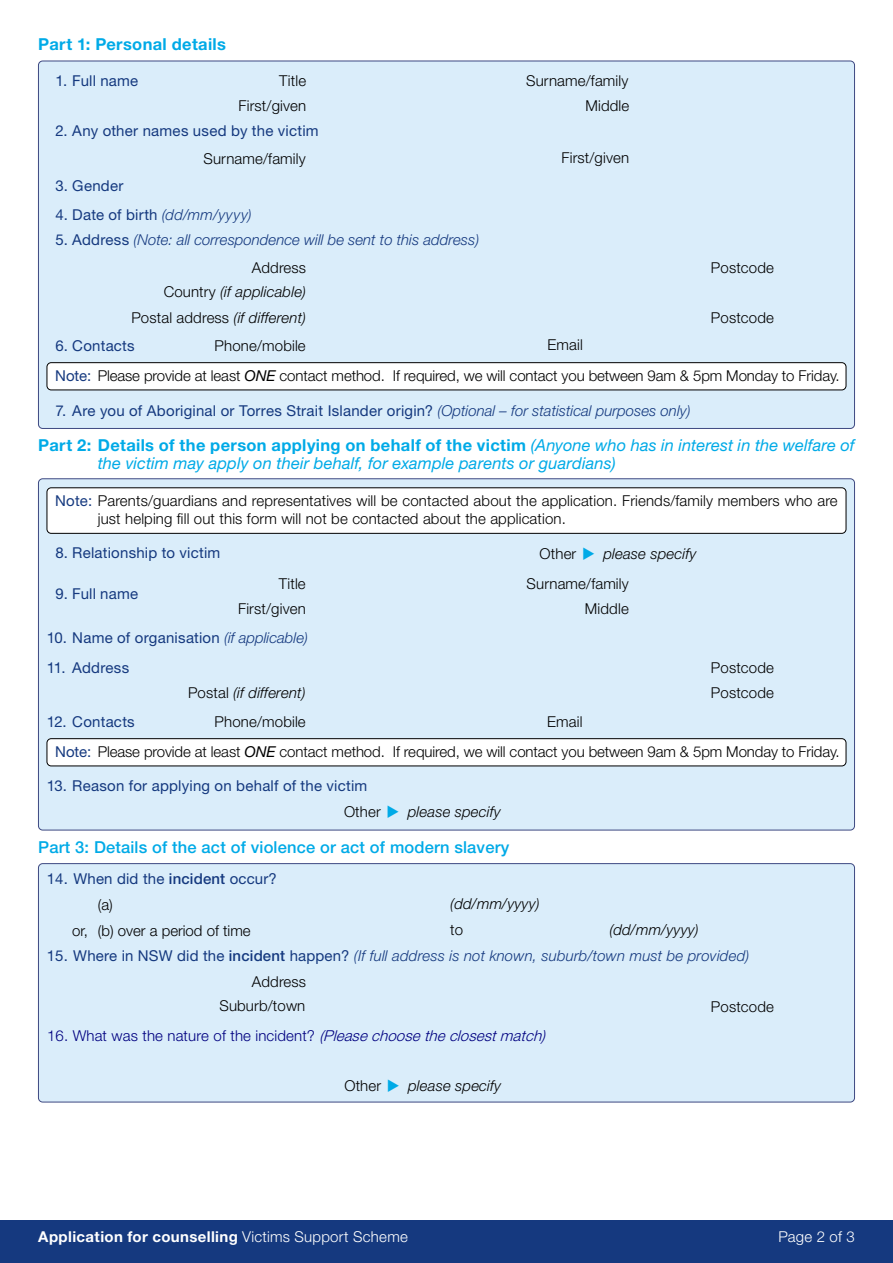
<style>
.page{position:relative;width:893px;height:1263px;background:#fff}
.page>*{position:absolute;margin:0;border:0;box-sizing:border-box;transform-origin:0 0}
.t1{font:italic 16.5px/18px "Helvetica Neue LT Std";letter-spacing:.005em;color:#00aae7}
.t2{font:16.5px "Helvetica Neue LT 65 Md";letter-spacing:.01em;color:#00aae7}
.t3{font:700 16.5px "Helvetica Neue LT Std";letter-spacing:.02em;color:#00aae7}
.Text__notes{font:300 15px/18px "Helvetica Neue LT Std";letter-spacing:.01em;color:#000}
.Text__Questions{font:15px "Helvetica Neue LT Std";letter-spacing:.015em;color:#15397f}
.Text__Category{font:300 15px "Helvetica Neue LT Std";letter-spacing:.01em;color:#000}
.Text__Questions-2{font:italic 300 15px "Helvetica Neue LT Std";letter-spacing:.01em;color:#15397f}
.Text__Category-2{font:italic 300 15px "Helvetica Neue LT Std";letter-spacing:.01em;color:#000}
.Text__Questions-3{font:300 15px "Helvetica Neue LT Std";letter-spacing:.01em;color:#000080}
.Text__Questions-4{font:italic 300 15px "Helvetica Neue LT Std";letter-spacing:.01em;color:#000}
.t4{font:700 15px "Helvetica Neue LT Std";letter-spacing:.025em;color:#fff}
.Text__Questions-5{font:300 15px "Helvetica Neue LT Std";color:#000}
.t5{font:300 15px "Helvetica Neue LT Std";letter-spacing:.01em;color:#fff}
.s1{font-weight:300;font-style:italic}
.s2{font-weight:400;font-style:normal}
.s3{font-style:normal}
.s4{font-style:italic}
.s5{font-weight:400;color:#15397f}
.s6{font-weight:400;font-style:italic}
.s7{font-weight:700;font-style:normal}
.s8{color:#00aae7}
.s9{font-family:"Helvetica Neue LT 65 Md"}
.s10{font-family:"Helvetica Neue LT 65 Md";font-weight:400;font-style:normal}
.s11{font-weight:300}
</style>
<div class="page">
<div style="left:0;top:1220px;width:893px;height:43px;background:#15397f"></div>
<div style="left:38px;top:864px;width:816px;height:238px;background:#daedfa;border-radius:4px"></div>
<div style="left:38px;top:863px;width:817px;height:239px;border:1px solid #3e4982;border-radius:4px"></div>
<div style="left:38px;top:479px;width:816px;height:351px;background:#daedfa;border-radius:4px"></div>
<div style="left:38px;top:61px;width:816px;height:367px;background:#daedfa;border-radius:4px"></div>
<div style="left:47px;top:363px;width:799px;height:27px;background:#fff;border-radius:4px"></div>
<div style="left:47px;top:362px;width:799px;height:28px;border:1px solid #000;border-radius:4px"></div>
<div style="left:47px;top:488px;width:799px;height:45px;background:#fff;border-radius:4px"></div>
<div style="left:47px;top:488px;width:799px;height:45px;border:1px solid #000;border-radius:4px"></div>
<div style="left:47px;top:739px;width:799px;height:27px;background:#fff;border-radius:4px"></div>
<div style="left:47px;top:738px;width:799px;height:28px;border:1px solid #000;border-radius:4px"></div>
<h2 class="t3" style="left:38px;top:34px;width:189px">Part 1: Personal details</h2>
<p class="Text__Questions" style="left:55px;top:72px;width:84px">1. Full name</p>
<p class="Text__notes" style="left:279px;top:71px;width:29px">Title</p>
<p class="Text__notes" style="left:526px;top:71px;width:104px">Surname/family</p>
<p class="Text__notes" style="left:586px;top:97px;width:45px">Middle</p>
<p class="Text__Questions" style="left:55px;top:122px;width:265px">2. Any other names used by the victim</p>
<p class="Text__Category" style="left:203px;top:149px;width:104px">Surname/family</p>
<p class="Text__Category" style="left:561px;top:148px;width:69px">First/given</p>
<p class="Text__Questions" style="left:55px;top:176px;width:70px">3. Gender</p>
<p class="Text__Questions" style="left:55px;top:206px;width:198px">4. Date of birth <span class="s1">(dd/mm/yyyy)</span></p>
<p class="Text__Questions-2" style="left:55px;top:231px;width:425px"><span class="s2">5. Address</span> (Note: all correspondence will be sent to this address)</p>
<p class="Text__Category" style="left:252px;top:259px;width:56px">Address</p>
<p class="Text__Category" style="left:711px;top:258px;width:65px">Postcode</p>
<p class="Text__Category-2" style="left:164px;top:283px;width:144px"><span class="s3">Country</span> (if applicable)</p>
<p class="Text__Category" style="left:131px;top:309px;width:176px">Postal address <span class="s4">(if different)</span></p>
<p class="Text__Category" style="left:711px;top:308px;width:65px">Postcode</p>
<p class="Text__Questions" style="left:55px;top:336px;width:81px">6. Contacts</p>
<p class="Text__Category" style="left:215px;top:336px;width:93px">Phone/mobile</p>
<p class="Text__Category" style="left:548px;top:336px;width:37px">Email</p>
<p class="Text__notes" style="left:239px;top:97px;width:69px">First/given</p>
<p class="Text__notes" style="left:55px;top:367px;width:786px"><span class="s5">Note:</span> Please provide at least <span class="s6">ONE</span> contact method. If required, we will contact you between 9am &amp; 5pm Monday to Friday.</p>
<p class="Text__Questions" style="left:55px;top:401px;width:637px">7. Are you of Aboriginal or Torres Strait Islander origin? <span class="s1">(Optional – for statistical purposes only)</span></p>
<h2 class="t1" style="left:98px;top:436px;width:758px;text-indent:-60px"><span class="s7">Part 2: Details of the person applying on behalf of the victim</span> (Anyone who has in interest in the welfare of the victim may apply on their behalf, for example parents or guardians)</h2>
<p class="Text__notes" style="left:98px;top:491px;width:741px;text-indent:-43px"><span class="s5">Note:</span> Parents/guardians and representatives will be contacted about the application. Friends/family members who are just helping fill out this form will not be contacted about the application.</p>
<p class="Text__Questions" style="left:55px;top:544px;width:166px">8. Relationship to victim</p>
<p class="Text__Questions-4" style="left:540px;top:545px;width:158px"><span class="s3">Other</span> <span class="s8">◆</span> please specify</p>
<p class="Text__Questions" style="left:55px;top:585px;width:84px">9. Full name</p>
<p class="Text__Category" style="left:238px;top:600px;width:69px">First/given</p>
<p class="Text__Category" style="left:527px;top:574px;width:104px">Surname/family</p>
<p class="Text__Category" style="left:585px;top:600px;width:45px">Middle</p>
<p class="Text__Category" style="left:279px;top:574px;width:29px">Title</p>
<p class="Text__Questions" style="left:47px;top:629px;width:263px">10. Name of organisation <span class="s1">(if applicable)</span></p>
<p class="Text__Questions" style="left:47px;top:659px;width:84px">11. Address</p>
<p class="Text__Category" style="left:711px;top:658px;width:65px">Postcode</p>
<p class="Text__Category-2" style="left:188px;top:684px;width:119px"><span class="s3">Postal</span> (if different)</p>
<p class="Text__Category" style="left:711px;top:684px;width:65px">Postcode</p>
<p class="Text__Questions" style="left:47px;top:712px;width:90px">12. Contacts</p>
<p class="Text__Category" style="left:215px;top:712px;width:93px">Phone/mobile</p>
<p class="Text__Category" style="left:547px;top:712px;width:37px">Email</p>
<p class="Text__notes" style="left:55px;top:743px;width:786px"><span class="s5">Note:</span> Please provide at least <span class="s6">ONE</span> contact method. If required, we will contact you between 9am &amp; 5pm Monday to Friday.</p>
<p class="Text__Questions" style="left:47px;top:776px;width:322px">13. Reason for applying on behalf of the victim</p>
<p class="Text__Questions-4" style="left:344px;top:803px;width:158px"><span class="s3">Other</span> <span class="s8">◆</span> please specify</p>
<h1 class="t2" style="left:38px;top:837px;width:472px">Part 3: Details of the act of violence or act of modern slavery</h1>
<p class="Text__Questions" style="left:47px;top:870px;width:232px">14. When did the <span class="s9">incident</span> occur?</p>
<p class="Text__Questions-5" style="left:98px;top:895px;width:17px">(a)</p>
<p class="Text__Category-2" style="left:450px;top:895px;width:91px">(dd/mm/yyyy)</p>
<p class="Text__Questions-5" style="left:72px;top:921px;width:180px">or, (b) over a period of time</p>
<p class="Text__Category-2" style="left:609px;top:921px;width:91px">(dd/mm/yyyy)</p>
<p class="Text__notes" style="left:450px;top:920px;width:14px">to</p>
<p class="Text__Questions-2" style="left:47px;top:947px;width:704px"><span class="s2">15. Where in NSW did the</span> <span class="s10">incident</span> <span class="s2">happen?</span> (If full address is not known, suburb/town must be provided)</p>
<p class="Text__Category" style="left:252px;top:972px;width:56px">Address</p>
<p class="Text__Category" style="left:219px;top:997px;width:87px">Suburb/town</p>
<p class="Text__Questions-3" style="left:47px;top:1026px;width:500px">16. What was the nature of the incident? <span class="s4">(Pleasechoosetheclosestmatch)</span></p>
<p class="Text__Questions-4" style="left:344px;top:1077px;width:158px"><span class="s3">Other</span> <span class="s8">◆</span> please specify</p>
<p class="Text__Category" style="left:711px;top:997px;width:65px">Postcode</p>
<p class="t4" style="left:38px;top:1227px;width:371px">Application for counselling <span class="s11">Victims Support Scheme</span></p>
<p class="t5" style="left:778px;top:1227px;width:78px">Page 2 of 3</p>
</div>
